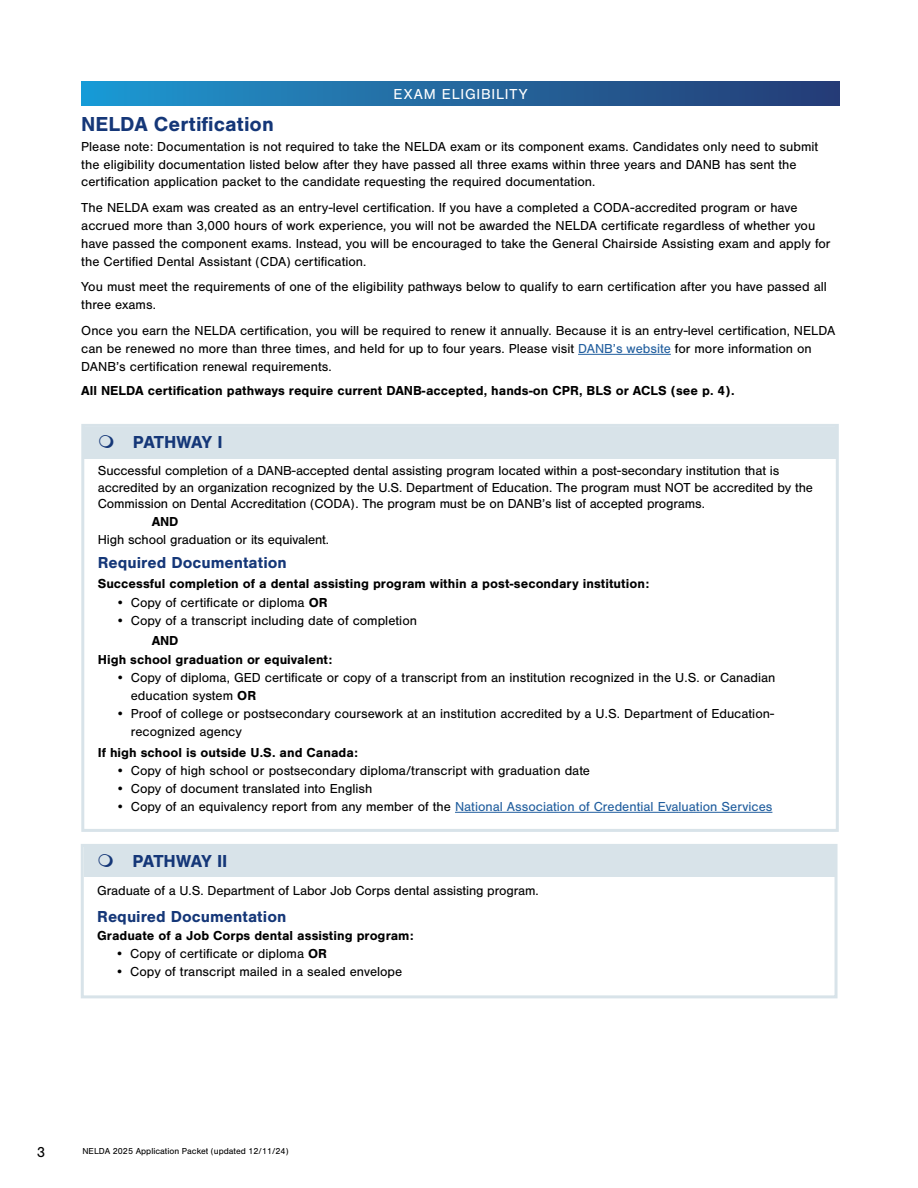
<style>
.page{position:relative;width:918px;height:1188px;background:#fff}
.page>*{position:absolute;margin:0;border:0;box-sizing:border-box;transform-origin:0 0}
.t1{font:700 21px "Nimbus San";color:#153778}
.t2{font:700 18px "Nimbus San";letter-spacing:-.02em;color:#153778}
.t3{font:700 16.5px "Nimbus San";color:#153778}
.t4{font:15px "Nimbus San";letter-spacing:.05em;color:#fff}
.t5{font:15px "Nimbus San";color:#000}
.t6{font:13.5px/18px "Nimbus San";color:#000}
.t7{font:700 13.5px/19.5px "Nimbus San";color:#000}
.t8{font:13.5px "Nimbus San";color:#215e9e}
.t9{font:9px "Nimbus San";color:#000}
.s1{color:#215e9e}
.s2{font-weight:700}
.s3{color:#000}
</style>
<div class="page">
<hr style="left:578px;top:354px;width:93px;height:1px;background:#215e9e">
<div style="left:84px;top:427px;width:752px;height:32px;background:#d8e3e9"></div>
<hr style="left:455px;top:812px;width:317px;height:1px;background:#215e9e">
<div style="left:81px;top:424px;width:758px;height:408px;border:3px solid #d8e3e9"></div>
<div style="left:84px;top:845px;width:751px;height:32px;background:#d8e3e9"></div>
<div style="left:81px;top:844px;width:757px;height:154px;border:3px solid #d8e3e9"></div>
<div style="left:82px;top:82px;width:757px;height:24px;background:linear-gradient(to right,#1f98cf,#263a72)"></div>
<p class="t4" style="left:394px;top:86px;width:136px">EXAM ELIGIBILITY</p>
<h1 class="t1" style="left:81px;top:112px;width:194px">NELDA Certification</h1>
<p class="t6" style="left:81px;top:137px;width:738px">Please note: Documentation is not required to take the NELDA exam or its component exams. Candidates only need to submit the eligibility documentation listed below after they have passed all three exams within three years and DANB has sent the certification application packet to the candidate requesting the required documentation.</p>
<p class="t6" style="left:81px;top:199px;width:751px">The NELDA exam was created as an entry-level certification. If you have a completed a CODA-accredited program or have accrued more than 3,000 hours of work experience, you will not be awarded the NELDA certificate regardless of whether you have passed the component exams. Instead, you will be encouraged to take the General Chairside Assisting exam and apply for the Certified Dental Assistant (CDA) certification.</p>
<p class="t6" style="left:81px;top:278px;width:747px">You must meet the requirements of one of the eligibility pathways below to qualify to earn certification after you have passed all three exams.</p>
<p class="t6" style="left:81px;top:322px;width:756px">Once you earn the NELDA certification, you will be required to renew it annually. Because it is an entry-level certification, NELDA can be renewed no more than three times, and held for up to four years. Please visit <span class="s1">DANB’s website</span> for more information on<br>DANB’s certification renewal requirements.</p>
<p class="t7" style="left:81px;top:381px;width:655px">All NELDA certification pathways require current DANB-accepted, hands-on CPR, BLS or ACLS (see p. 4).</p>
<h2 class="t2" style="left:133px;top:432px;width:91px">PATHWAY I</h2>
<p class="t6" style="left:98px;top:463px;width:717px;line-height:16.5px">Successful completion of a DANB-accepted dental assisting program located within a post-secondary institution that is accredited by an organization recognized by the U.S. Department of Education. The program must NOT be accredited by the<br>Commission on Dental Accreditation (CODA). The program must be on DANB’s list of accepted programs.</p>
<p class="t7" style="left:152px;top:512px;width:28px">AND</p>
<p class="t6" style="left:98px;top:531px;width:233px">High school graduation or its equivalent.</p>
<p class="t3" style="left:98px;top:554px;width:191px">Required Documentation</p>
<p class="t7" style="left:98px;top:574px;width:553px">Successful completion of a dental assisting program within a post-secondary institution:</p>
<p class="t6" style="left:116px;top:594px;width:213px">• Copy of certificate or diploma <span class="s2">OR</span></p>
<p class="t6" style="left:116px;top:612px;width:303px">• Copy of a transcript including date of completion</p>
<p class="t7" style="left:98px;top:631px;width:236px;text-indent:54px">AND<br>High school graduation or equivalent:</p>
<p class="t6" style="left:131px;top:669px;width:646px;text-indent:-15px">• Copy of diploma, GED certificate or copy of a transcript from an institution recognized in the U.S. or Canadian education system <span class="s2">OR</span></p>
<p class="t6" style="left:131px;top:705px;width:645px;text-indent:-15px">• Proof of college or postsecondary coursework at an institution accredited by a U.S. Department of Education&shy;recognized agency</p>
<p class="t7" style="left:98px;top:743px;width:262px">If high school is outside U.S. and Canada:</p>
<p class="t6" style="left:116px;top:762px;width:476px">• Copy of high school or postsecondary diploma/transcript with graduation date</p>
<p class="t6" style="left:116px;top:780px;width:258px">• Copy of document translated into English</p>
<p class="t8" style="left:116px;top:799px;width:658px"><span class="s3">• Copy of an equivalency report from any member of the</span> National Association of Credential Evaluation Services</p>
<h2 class="t2" style="left:132px;top:851px;width:97px">PATHWAY II</h2>
<p class="t6" style="left:97px;top:882px;width:443px">Graduate of a U.S. Department of Labor Job Corps dental assisting program.</p>
<p class="t3" style="left:97px;top:908px;width:191px">Required Documentation</p>
<p class="t7" style="left:97px;top:926px;width:318px">Graduate of a Job Corps dental assisting program:</p>
<p class="t6" style="left:115px;top:945px;width:213px">• Copy of certificate or diploma <span class="s2">OR</span></p>
<p class="t6" style="left:115px;top:963px;width:289px">• Copy of transcript mailed in a sealed envelope</p>
<p class="t5" style="left:37px;top:1144px;width:10px">3</p>
<p class="t9" style="left:82px;top:1147px;width:208px">NELDA 2025 Application Packet (updated 12/11/24)</p>
</div>
